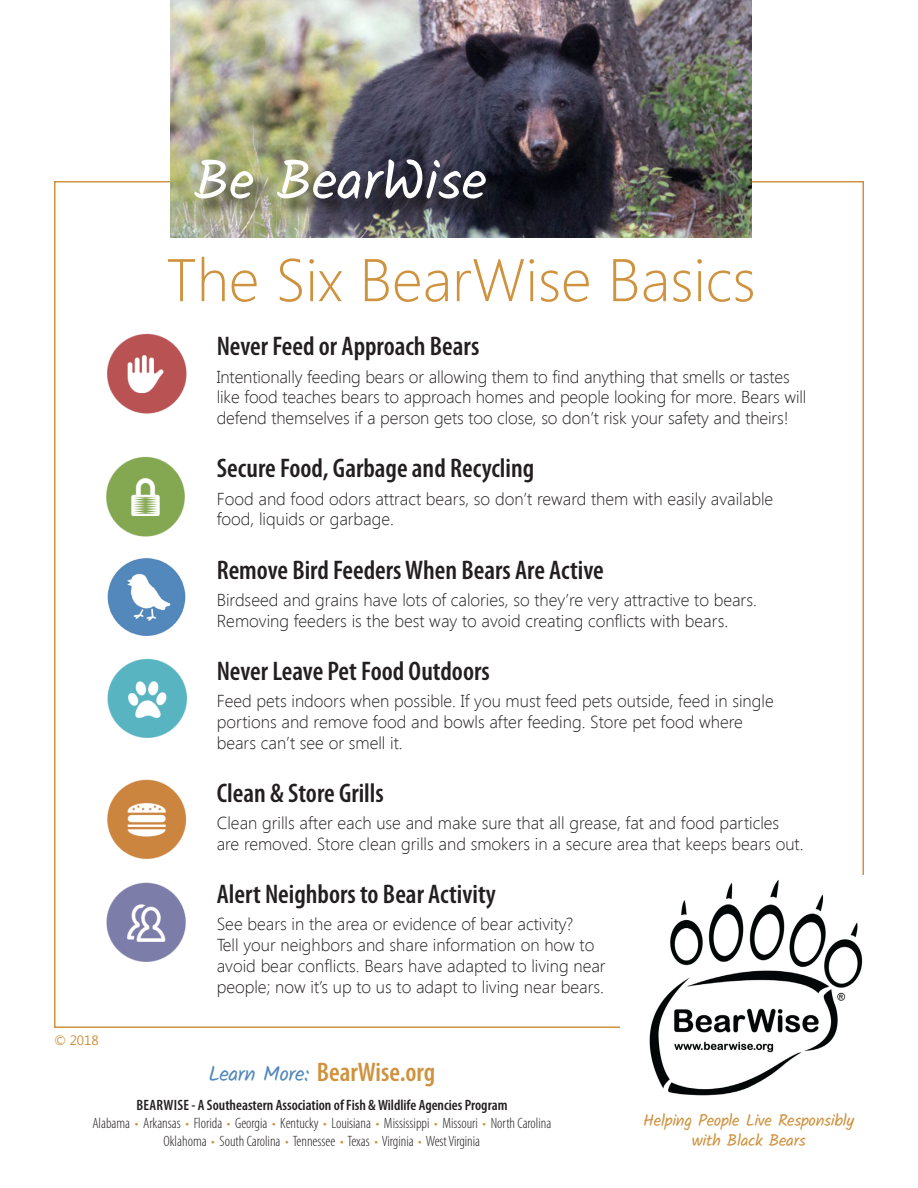
<style>
.page{position:relative;width:918px;height:1188px;background:#fff}
.page>*{position:absolute;margin:0;border:0;box-sizing:border-box;transform-origin:0 0}
.t1{font:300 60px "Segoe UI";color:#cf923e}
.t2{font:55.5px "Kalam";color:#fff}
.t3{font:600 condensed 27px "Myriad Pro";color:#231f20}
.t4{font:600 condensed 27px "Myriad Pro";color:#cf923e}
.t5{font:300 17.25px/20.7px "Segoe UI";color:#231f20}
.t6{font:16.5px/19.5px "Kalam";letter-spacing:-.02em;color:#cf923e;text-align:center}
.t7{font:300 condensed 15px/18px "Myriad Pro";color:#231f20;text-align:center}
.t8{font:13.5px "Segoe UI";color:#cf923e}
.s1{font-family:"Kalam";font-weight:400;font-stretch:normal;font-size:21px;color:#5388bc}
.s2{font-weight:600}
.s3{color:#cf923e}
</style>
<div class="page">
<div style="left:54px;top:181px;width:810px;height:847px;background:#fff;border:2px solid #cf923e"></div>
<img style="left:107px;top:333px;width:80px;height:81px">
<img style="left:106px;top:456px;width:79px;height:81px">
<img style="left:108px;top:558px;width:78px;height:78px">
<img style="left:107px;top:658px;width:80px;height:80px">
<img style="left:107px;top:779px;width:80px;height:80px">
<img style="left:106px;top:882px;width:80px;height:80px">
<div style="left:620px;top:875px;width:261px;height:228px;background:#fff"></div>
<img style="left:649px;top:880px;width:214px;height:216px">
<img style="left:170px;top:0;width:582px;height:237px">
<div style="left:197px;top:162px;width:307px;height:56px;background:#231f20;opacity:.75"></div>
<h2 class="t2" style="left:194px;top:142px;width:294px">Be BearWise</h2>
<h1 class="t1" style="left:166px;top:239px;width:591px">The Six BearWise Basics</h1>
<p class="t8" style="left:54px;top:1031px;width:46px">© 2018</p>
<h3 class="t3" style="left:217px;top:330px;width:264px">Never Feed or Approach Bears</h3>
<p class="t5" style="left:217px;top:366px;width:591px">Intentionally feeding bears or allowing them to find anything that smells or tastes like food teaches bears to approach homes and people looking for more. Bears will defend themselves if a person gets too close, so don’t risk your safety and theirs!</p>
<h3 class="t3" style="left:217px;top:452px;width:319px">Secure Food, Garbage and Recycling</h3>
<p class="t5" style="left:217px;top:488px;width:558px">Food and food odors attract bears, so don’t reward them with easily available food, liquids or garbage.</p>
<h3 class="t3" style="left:217px;top:553px;width:388px">Remove Bird Feeders When Bears Are Active</h3>
<p class="t5" style="left:217px;top:589px;width:542px">Birdseed and grains have lots of calories, so they’re very attractive to bears.<br>Removing feeders is the best way to avoid creating conflicts with bears.</p>
<h3 class="t3" style="left:217px;top:654px;width:275px">Never Leave Pet Food Outdoors</h3>
<p class="t5" style="left:217px;top:690px;width:558px">Feed pets indoors when possible. If you must feed pets outside, feed in single portions and remove food and bowls after feeding. Store pet food where bears can’t see or smell it.</p>
<h3 class="t3" style="left:217px;top:776px;width:169px">Clean &amp; Store Grills</h3>
<p class="t5" style="left:217px;top:812px;width:588px">Clean grills after each use and make sure that all grease, fat and food particles are removed. Store clean grills and smokers in a secure area that keeps bears out.</p>
<h3 class="t3" style="left:217px;top:877px;width:281px">Alert Neighbors to Bear Activity</h3>
<p class="t5" style="left:217px;top:913px;width:390px">See bears in the area or evidence of bear activity?<br>Tell your neighbors and share information on how to avoid bear conflicts. Bears have adapted to living near people; now it’s up to us to adapt to living near bears.</p>
<h3 class="t4" style="left:208px;top:1056px;width:228px"><span class="s1">Learn More:</span> BearWise.org</h3>
<p class="t7" style="left:92px;top:1096px;width:461px"><span class="s2">BearWise - A Southeastern Association of Fish &amp; Wildlife Agencies Program<br></span>Alabama <span class="s3">•</span> Arkansas <span class="s3">•</span> Florida <span class="s3">•</span> Georgia <span class="s3">•</span> Kentucky <span class="s3">•</span> Louisiana <span class="s3">•</span> Mississippi <span class="s3">•</span> Missouri <span class="s3">•</span> North Carolina<br>Oklahoma <span class="s3">•</span> South Carolina <span class="s3">•</span> Tennessee <span class="s3">•</span> Texas <span class="s3">•</span> Virginia <span class="s3">•</span> West Virginia</p>
<p class="t6" style="left:643px;top:1112px;width:213px">Helping People Live Responsibly with Black Bears</p>
</div>
